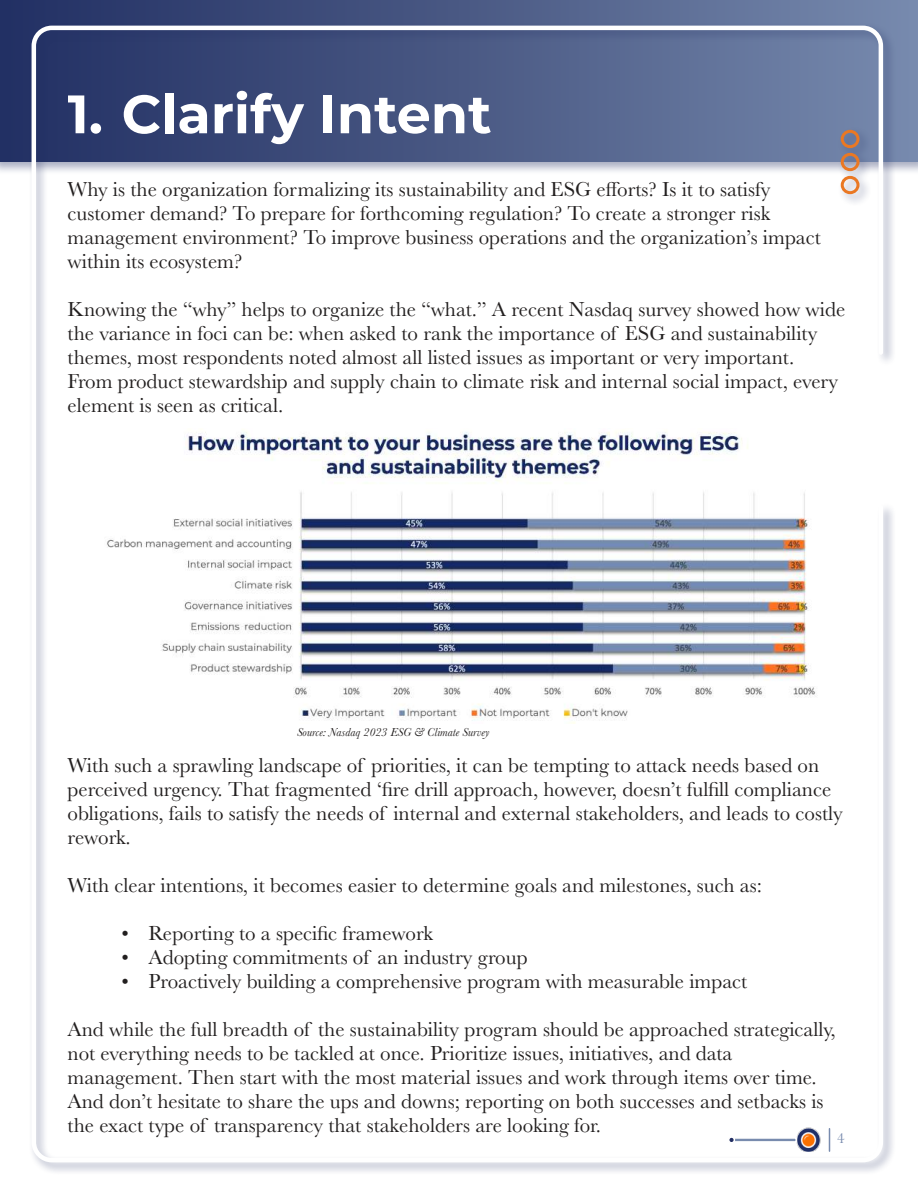
<style>
.page{position:relative;width:918px;height:1188px;background:#fff}
.page>*{position:absolute;margin:0;border:0;box-sizing:border-box;transform-origin:0 0}
.t1{font:700 54px "Montserrat";color:#fff}
.t2{font:21px/24px "Baskerville";color:#221f1f}
.t3{font:15px "Baskerville";color:#788bae}
.t4{font:italic 12px "Baskerville";color:#221f1f}
</style>
<div class="page">
<img style="left:0;top:0;width:918px;height:162px">
<div style="left:28px;top:22px;width:868px;height:1153px;background:#232f63;opacity:.4"></div>
<div style="left:32px;top:26px;width:851px;height:1136px;border:5px solid #fff;border-radius:18px"></div>
<img style="left:105px;top:428px;width:717px;height:296px">
<h1 class="t1" style="left:68px;top:91px;width:425px">1. Clarify Intent</h1>
<p class="t2" style="left:68px;top:178px;width:755px">Why is the organization formalizing its sustainability and ESG e昀昀orts? Is it to satisfy customer demand? To prepare for forthcoming regulation? To create a stronger risk management environment? To improve business operations and the organization’s impact within its ecosystem?</p>
<p class="t2" style="left:68px;top:298px;width:779px">Knowing the “why” helps to organize the “what.” A recent Nasdaq survey showed how wide the variance in foci can be: when asked to rank the importance of ESG and sustainability themes, most respondents noted almost all listed issues as important or very important.<br>From product stewardship and supply chain to climate risk and internal social impact, every element is seen as critical.</p>
<p class="t4" style="left:297px;top:728px;width:194px">Source: Nasdaq 2023 ESG &amp; Climate Survey</p>
<p class="t2" style="left:68px;top:756px;width:777px">With such a sprawling landscape of priorities, it can be tempting to attack needs based on perceived urgency. That fragmented ‘昀椀re drill approach, however, doesn’t ful昀椀ll compliance obligations, fails to satisfy the needs of internal and external stakeholders, and leads to costly rework.</p>
<p class="t2" style="left:68px;top:876px;width:696px">With clear intentions, it becomes easier to determine goals and milestones, such as:</p>
<p class="t2" style="left:122px;top:924px;width:313px">• Reporting to a speci昀椀c framework</p>
<p class="t2" style="left:122px;top:948px;width:408px">• Adopting commitments of an industry group</p>
<p class="t2" style="left:122px;top:972px;width:627px">• Proactively building a comprehensive program with measurable impact</p>
<p class="t2" style="left:68px;top:1018px;width:770px">And while the full breadth of the sustainability program should be approached strategically, not everything needs to be tackled at once. Prioritize issues, initiatives, and data management. Then start with the most material issues and work through items over time.<br>And don’t hesitate to share the ups and downs; reporting on both successes and setbacks is the exact type of transparency that stakeholders are looking for.</p>
<p class="t3" style="left:837px;top:1133px;width:9px">4</p>
</div>
